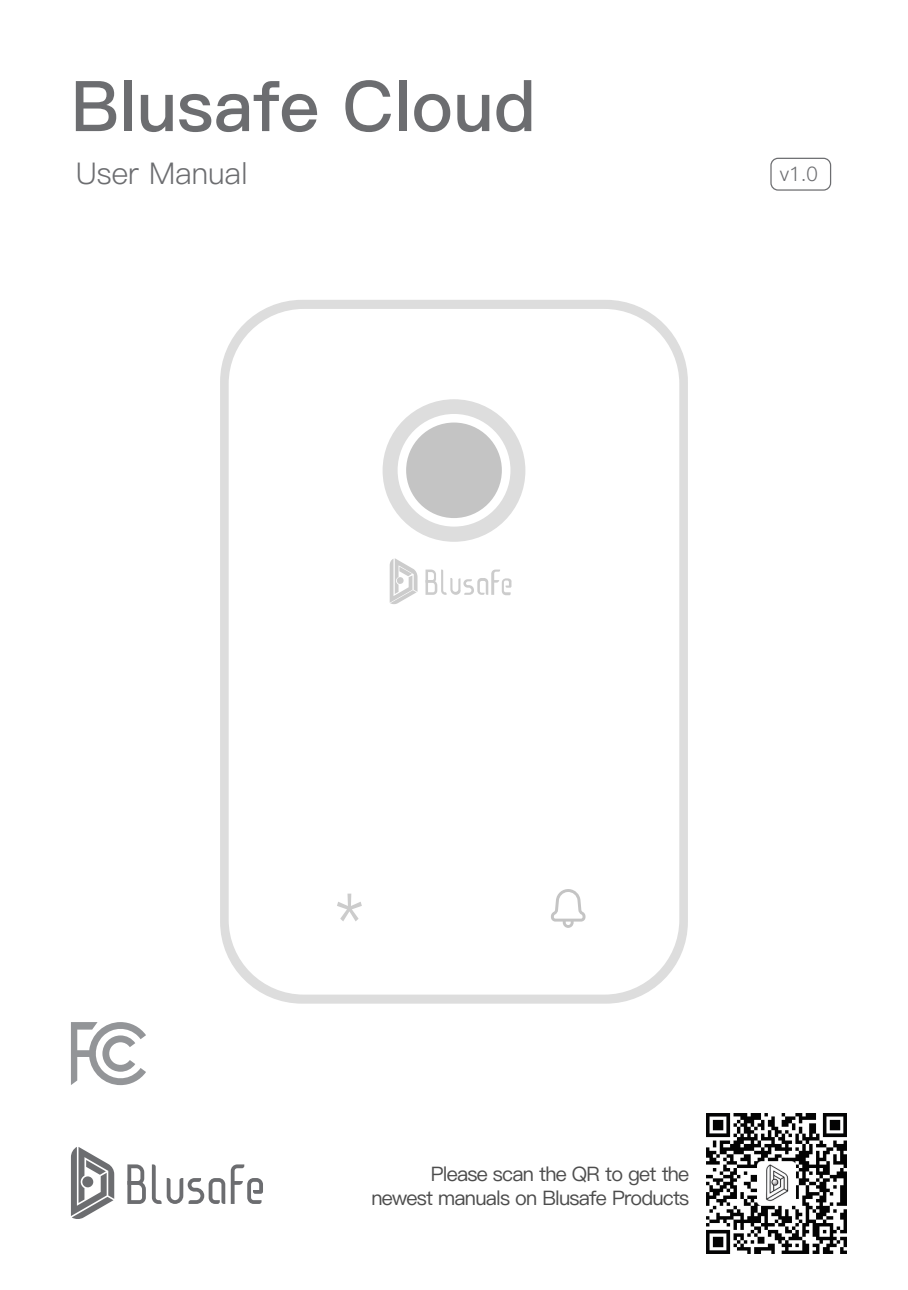
<style>
.page{position:relative;width:908px;height:1290px;background:#fff}
.page>*{position:absolute;margin:0;border:0;box-sizing:border-box;transform-origin:0 0}
.TOC_body_text{font:70px "Ping Fang SC Bold";color:#6c6d70}
.TOC_body_text-2{font:30px "Ping Fang SC Regular";color:#6c6d70}
.注释正文{font:20px/24px "Ping Fang SC Medium";letter-spacing:-.04em;color:#4d4d4d;text-align:right}
.TOC_body_text-3{font:20px "Ping Fang SC Regular";color:#6c6d70}
</style>
<div class="page">
<div style="left:220px;top:300px;width:467px;height:703px;background:#ddd;border-radius:82px"></div>
<div style="left:228px;top:309px;width:451px;height:685px;background:#fff;border-radius:75px"></div>
<div style="left:382px;top:399px;width:143px;height:143px;background:#ddd;border-radius:50%"></div>
<div style="left:397px;top:414px;width:113px;height:113px;background:#fff;border-radius:50%"></div>
<div style="left:406px;top:422px;width:95px;height:96px;background:#c4c4c4;border-radius:50%"></div>
<svg style="left:551px;top:889px;width:34px;height:39px"></svg>
<div style="left:770px;top:158px;width:60px;height:33px;border:1px solid #6c6d70;border-radius:7px"></div>
<svg style="left:71px;top:1147px;width:43px;height:72px"></svg>
<svg style="left:152px;top:1164px;width:9px;height:40px"></svg>
<svg style="left:167px;top:1178px;width:58px;height:26px"></svg>
<svg style="left:231px;top:1164px;width:32px;height:40px"></svg>
<svg style="left:127px;top:1164px;width:19px;height:40px"></svg>
<img style="left:706px;top:1113px;width:141px;height:141px">
<svg style="left:389px;top:558px;width:28px;height:46px"></svg>
<svg style="left:425px;top:569px;width:86px;height:26px"></svg>
<svg style="left:337px;top:893px;width:25px;height:28px"></svg>
<svg style="left:71px;top:1022px;width:75px;height:63px"></svg>
<p class="TOC_body_text" style="left:71px;top:64px;width:466px">Blusafe Cloud</p>
<p class="TOC_body_text-2" style="left:76px;top:155px;width:173px">User Manual</p>
<p class="TOC_body_text-3" style="left:779px;top:162px;width:40px">v1.0</p>
<p class="注释正文" style="left:371px;top:1162px;width:319px">Please scan the QR to get the newest manuals on Blusafe Products</p>
</div>
